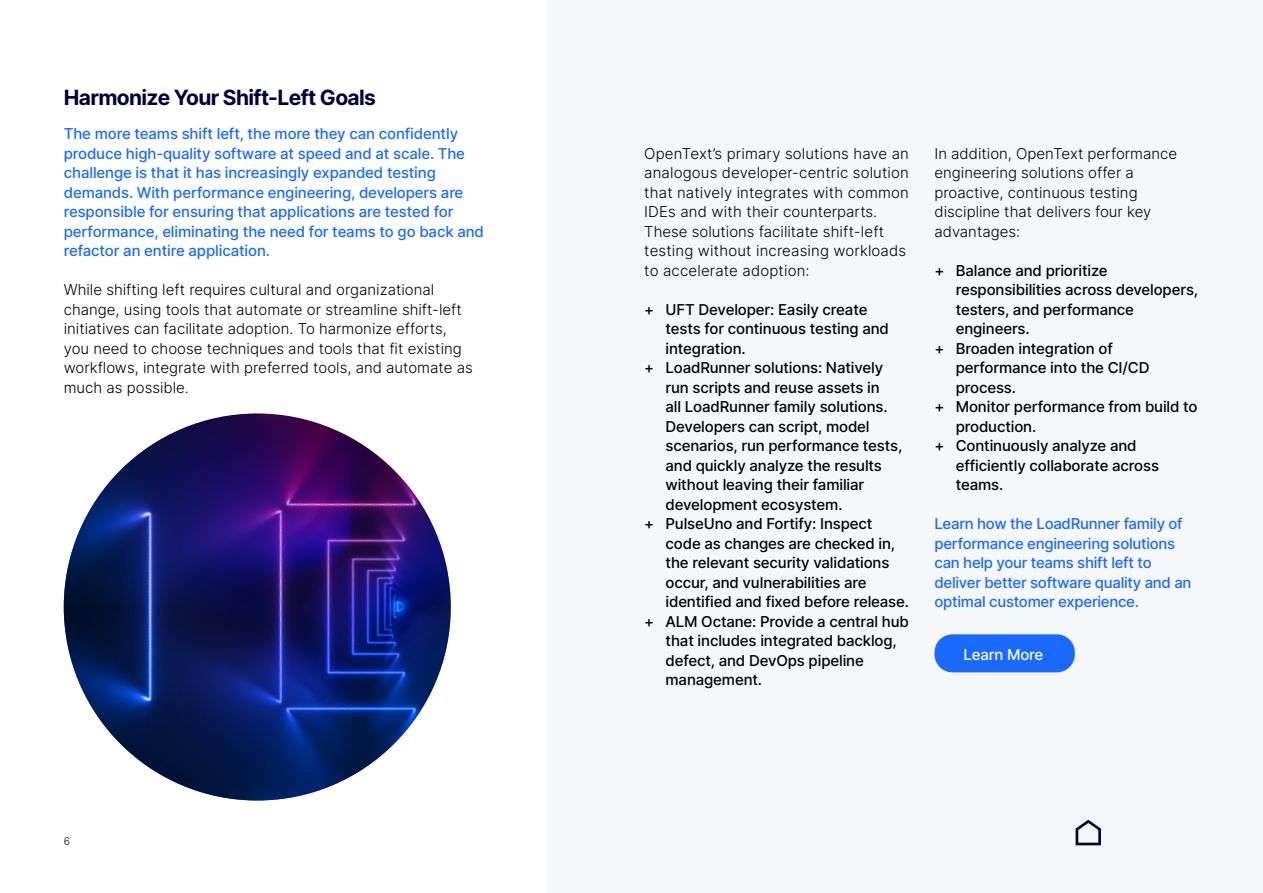
<style>
.page{position:relative;width:1263px;height:893px;background:#fff}
.page>*{position:absolute;margin:0;border:0;box-sizing:border-box;transform-origin:0 0}
.t1{font:700 21px "Inter";letter-spacing:-.03em;color:#02003c}
.t2{font:500 15px "Inter";letter-spacing:-.01em;color:#000}
.t3{font:300 15px/19.5px "Inter";color:#000}
.t4{font:500 15px/19.5px "Inter";letter-spacing:-.01em;color:#1a6aff}
.t5{font:500 15px "Inter";letter-spacing:-.01em;color:#fff}
.t6{font:300 10.5px "Inter";color:#02003c}
</style>
<div class="page">
<div style="left:547px;top:0;width:716px;height:893px;background:#f5f7f8"></div>
<img style="left:63px;top:413px;width:388px;height:388px">
<svg style="left:1075px;top:820px;width:26px;height:25px"></svg>
<div style="left:934px;top:634px;width:141px;height:38px;background:#1a6aff;border-radius:18px"></div>
<h1 class="t1" style="left:64px;top:82px;width:314px">Harmonize Your Shift-Left Goals</h1>
<p class="t4" style="left:64px;top:124px;width:422px">The more teams shift left, the more they can confidently produce high-quality software at speed and at scale. The challenge is that it has increasingly expanded testing demands. With performance engineering, developers are responsible for ensuring that applications are tested for performance, eliminating the need for teams to go back and refactor an entire application.</p>
<p class="t3" style="left:64px;top:280px;width:410px">While shifting left requires cultural and organizational change, using tools that automate or streamline shift-left initiatives can facilitate adoption. To harmonize efforts, you need to choose techniques and tools that fit existing workflows, integrate with preferred tools, and automate as much as possible.</p>
<p class="t6" style="left:64px;top:834px;width:8px">6</p>
<p class="t3" style="left:644px;top:143px;width:266px">OpenText’s primary solutions have an analogous developer-centric solution that natively integrates with common IDEs and with their counterparts.<br>These solutions facilitate shift-left testing without increasing workloads to accelerate adoption:</p>
<p class="t2" style="left:644px;top:298px;width:225px">+ UFT Developer: Easily create</p>
<p class="t2" style="left:665px;top:318px;width:225px">tests for continuous testing and</p>
<p class="t2" style="left:665px;top:337px;width:82px">integration.</p>
<p class="t2" style="left:644px;top:357px;width:240px">+ LoadRunner solutions: Natively</p>
<p class="t2" style="left:665px;top:376px;width:216px">run scripts and reuse assets in</p>
<p class="t2" style="left:665px;top:396px;width:224px">all LoadRunner family solutions.</p>
<p class="t2" style="left:665px;top:415px;width:206px">Developers can script, model</p>
<p class="t2" style="left:665px;top:435px;width:238px">scenarios, run performance tests,</p>
<p class="t2" style="left:665px;top:454px;width:218px">and quickly analyze the results</p>
<p class="t2" style="left:665px;top:474px;width:200px">without leaving their familiar</p>
<p class="t2" style="left:665px;top:493px;width:179px">development ecosystem.</p>
<p class="t2" style="left:644px;top:513px;width:230px">+ PulseUno and Fortify: Inspect</p>
<p class="t2" style="left:665px;top:532px;width:231px">code as changes are checked in,</p>
<p class="t2" style="left:665px;top:552px;width:225px">the relevant security validations</p>
<p class="t2" style="left:665px;top:571px;width:203px">occur, and vulnerabilities are</p>
<p class="t2" style="left:665px;top:591px;width:245px">identified and fixed before release.</p>
<p class="t2" style="left:644px;top:610px;width:266px">+ ALM Octane: Provide a central hub</p>
<p class="t2" style="left:665px;top:630px;width:233px">that includes integrated backlog,</p>
<p class="t2" style="left:665px;top:649px;width:200px">defect, and DevOps pipeline</p>
<p class="t2" style="left:665px;top:669px;width:98px">management.</p>
<p class="t3" style="left:934px;top:143px;width:244px">In addition, OpenText performance engineering solutions offer a proactive, continuous testing discipline that delivers four key advantages:</p>
<p class="t2" style="left:934px;top:259px;width:175px">+ Balance and prioritize</p>
<p class="t2" style="left:956px;top:279px;width:244px">responsibilities across developers,</p>
<p class="t2" style="left:956px;top:298px;width:180px">testers, and performance</p>
<p class="t2" style="left:956px;top:318px;width:76px">engineers.</p>
<p class="t2" style="left:934px;top:337px;width:180px">+ Broaden integration of</p>
<p class="t2" style="left:956px;top:357px;width:195px">performance into the CI/CD</p>
<p class="t2" style="left:956px;top:376px;width:62px">process.</p>
<p class="t2" style="left:934px;top:396px;width:265px">+ Monitor performance from build to</p>
<p class="t2" style="left:956px;top:415px;width:82px">production.</p>
<p class="t2" style="left:934px;top:435px;width:204px">+ Continuously analyze and</p>
<p class="t2" style="left:956px;top:454px;width:205px">efficiently collaborate across</p>
<p class="t2" style="left:956px;top:474px;width:49px">teams.</p>
<p class="t4" style="left:934px;top:514px;width:259px">Learn how the LoadRunner family of performance engineering solutions can help your teams shift left to deliver better software quality and an optimal customer experience.</p>
<p class="t5" style="left:963px;top:643px;width:81px">Learn More</p>
</div>
